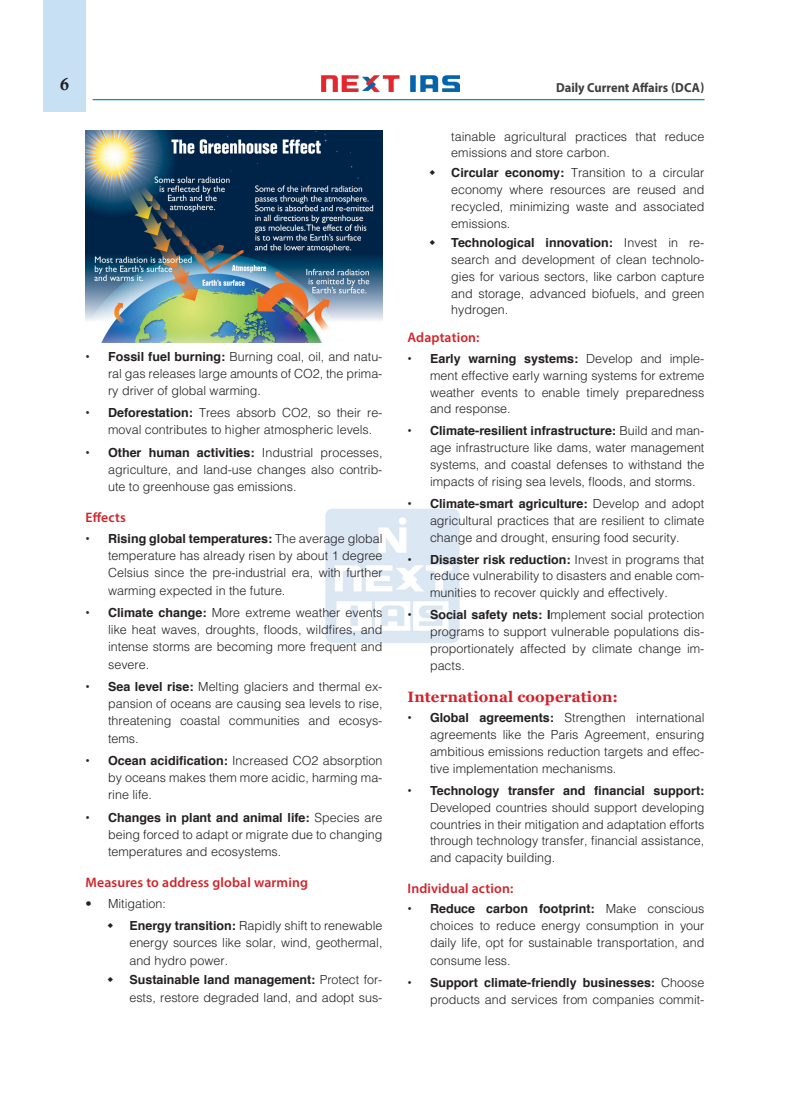
<style>
.page{position:relative;width:790px;height:1098px;background:#fff}
.page>*{position:absolute;margin:0;border:0;box-sizing:border-box;transform-origin:0 0}
.t1{font:17.5px "Calis MT Bol";color:#231f20}
.H-2{font:700 15px "Georgia";letter-spacing:.01em;color:#d1232a}
.H-2-2{font:600 13.75px "Myriad Pro";letter-spacing:.01em;color:#d1232a}
.t2{font:700 13.12px "Myriad Pro";color:#3e3e3f;scale:.95 1}
.t3{font:300 12.5px/16.9px "Helvetica";color:#231f20;text-align:justify}
.s1{font-weight:700}
</style>
<div class="page">
<div style="left:43px;top:0;width:42px;height:112px;background:#c7e0f3"></div>
<img style="left:321px;top:76px;width:138px;height:15px">
<hr style="left:92px;top:99px;width:612px;height:1px;background:#008fd5">
<img style="left:325px;top:508px;width:135px;height:135px">
<img style="left:86px;top:131px;width:296px;height:211px">
<h1 class="t1" style="left:60px;top:74px;width:10px">6</h1>
<p class="t2" style="left:555px;top:79px;width:157px">Daily Current Affairs (DCA)</p>
<p class="t3" style="left:108px;top:347px;width:276px;text-indent:-22px"><span class="s1">• Fossil fuel burning:</span> Burning coal, oil, and natu&shy;ral gas releases large amounts of CO2, the prima&shy;ry driver of global warming.</p>
<p class="t3" style="left:108px;top:403px;width:276px;line-height:17.2px;text-indent:-22px"><span class="s1">• Deforestation:</span> Trees absorb CO2, so their re&shy;moval contributes to higher atmospheric levels.</p>
<p class="t3" style="left:108px;top:443px;width:276px;line-height:17.2px;text-indent:-22px"><span class="s1">• Other human activities:</span> Industrial processes, agriculture, and land-use changes also contrib&shy;ute to greenhouse gas emissions.</p>
<p class="H-2-2" style="left:86px;top:508px;width:42px">Effects</p>
<p class="t3" style="left:108px;top:529px;width:276px;line-height:17.2px;text-indent:-22px"><span class="s1">• Rising global temperatures:</span> The average global temperature has already risen by about 1 degree Celsius since the pre-industrial era, with further warming expected in the future.</p>
<p class="t3" style="left:108px;top:603px;width:276px;line-height:17.2px;text-indent:-22px"><span class="s1">• Climate change:</span> More extreme weather events like heat waves, droughts, floods, wildfires, and intense storms are becoming more frequent and severe.</p>
<p class="t3" style="left:108px;top:677px;width:276px;line-height:17.2px;text-indent:-22px"><span class="s1">• Sea level rise:</span> Melting glaciers and thermal ex&shy;pansion of oceans are causing sea levels to rise, threatening coastal communities and ecosys&shy;tems.</p>
<p class="t3" style="left:108px;top:751px;width:276px;line-height:17.2px;text-indent:-22px"><span class="s1">• Ocean acidification:</span> Increased CO2 absorption by oceans makes them more acidic, harming ma&shy;rine life.</p>
<p class="t3" style="left:108px;top:808px;width:276px;line-height:17.2px;text-indent:-22px"><span class="s1">• Changes in plant and animal life:</span> Species are being forced to adapt or migrate due to changing temperatures and ecosystems.</p>
<p class="H-2-2" style="left:86px;top:873px;width:224px">Measures to address global warming</p>
<p class="t3" style="left:86px;top:894px;width:82px">• Mitigation:</p>
<p class="t3" style="left:129px;top:916px;width:254px;line-height:17.2px"><span class="s1">Energy transition:</span> Rapidly shift to renewable energy sources like solar, wind, geothermal, and hydro power.</p>
<p class="t3" style="left:129px;top:970px;width:254px;line-height:17.2px"><span class="s1">Sustainable land management:</span> Protect for&shy;ests, restore degraded land, and adopt sus-</p>
<p class="t3" style="left:451px;top:127px;width:254px">tainable agricultural practices that reduce emissions and store carbon.</p>
<p class="t3" style="left:451px;top:164px;width:254px"><span class="s1">Circular economy:</span> Transition to a circular economy where resources are reused and recycled, minimizing waste and associated emissions.</p>
<p class="t3" style="left:451px;top:234px;width:254px"><span class="s1">Technological innovation:</span> Invest in re&shy;search and development of clean technolo&shy;gies for various sectors, like carbon capture and storage, advanced biofuels, and green hydrogen.</p>
<p class="H-2-2" style="left:407px;top:329px;width:73px">Adaptation:</p>
<p class="t3" style="left:430px;top:349px;width:276px;text-indent:-22px"><span class="s1">• Early warning systems:</span> Develop and imple&shy;ment effective early warning systems for extreme weather events to enable timely preparedness and response.</p>
<p class="t3" style="left:430px;top:422px;width:276px;text-indent:-22px"><span class="s1">• Climate-resilient infrastructure:</span> Build and man&shy;age infrastructure like dams, water management systems, and coastal defenses to withstand the impacts of rising sea levels, floods, and storms.</p>
<p class="t3" style="left:430px;top:494px;width:276px;text-indent:-22px"><span class="s1">• Climate-smart agriculture:</span> Develop and adopt agricultural practices that are resilient to climate change and drought, ensuring food security.</p>
<p class="t3" style="left:430px;top:550px;width:276px;text-indent:-22px"><span class="s1">• Disaster risk reduction:</span> Invest in programs that reduce vulnerability to disasters and enable com&shy;munities to recover quickly and effectively.</p>
<p class="t3" style="left:430px;top:606px;width:276px;text-indent:-22px"><span class="s1">• Social safety nets: I</span>mplement social protection programs to support vulnerable populations dis&shy;proportionately affected by climate change im&shy;pacts.</p>
<p class="H-2" style="left:407px;top:686px;width:212px">International cooperation:</p>
<p class="t3" style="left:430px;top:709px;width:276px;text-indent:-22px"><span class="s1">• Global agreements:</span> Strengthen international agreements like the Paris Agreement, ensuring ambitious emissions reduction targets and effec&shy;tive implementation mechanisms.</p>
<p class="t3" style="left:430px;top:781px;width:276px;text-indent:-22px"><span class="s1">• Technology transfer and financial support:<br></span>Developed countries should support developing countries in their mitigation and adaptation efforts through technology transfer, financial assistance, and capacity building.</p>
<p class="H-2-2" style="left:407px;top:879px;width:107px">Individual action:</p>
<p class="t3" style="left:430px;top:899px;width:276px;text-indent:-22px"><span class="s1">• Reduce carbon footprint:</span> Make conscious choices to reduce energy consumption in your daily life, opt for sustainable transportation, and consume less.</p>
<p class="t3" style="left:407px;top:973px;width:298px;text-align:right"><span class="s1">• Support climate-friendly businesses:</span> Choose products and services from companies commit-</p>
</div>
